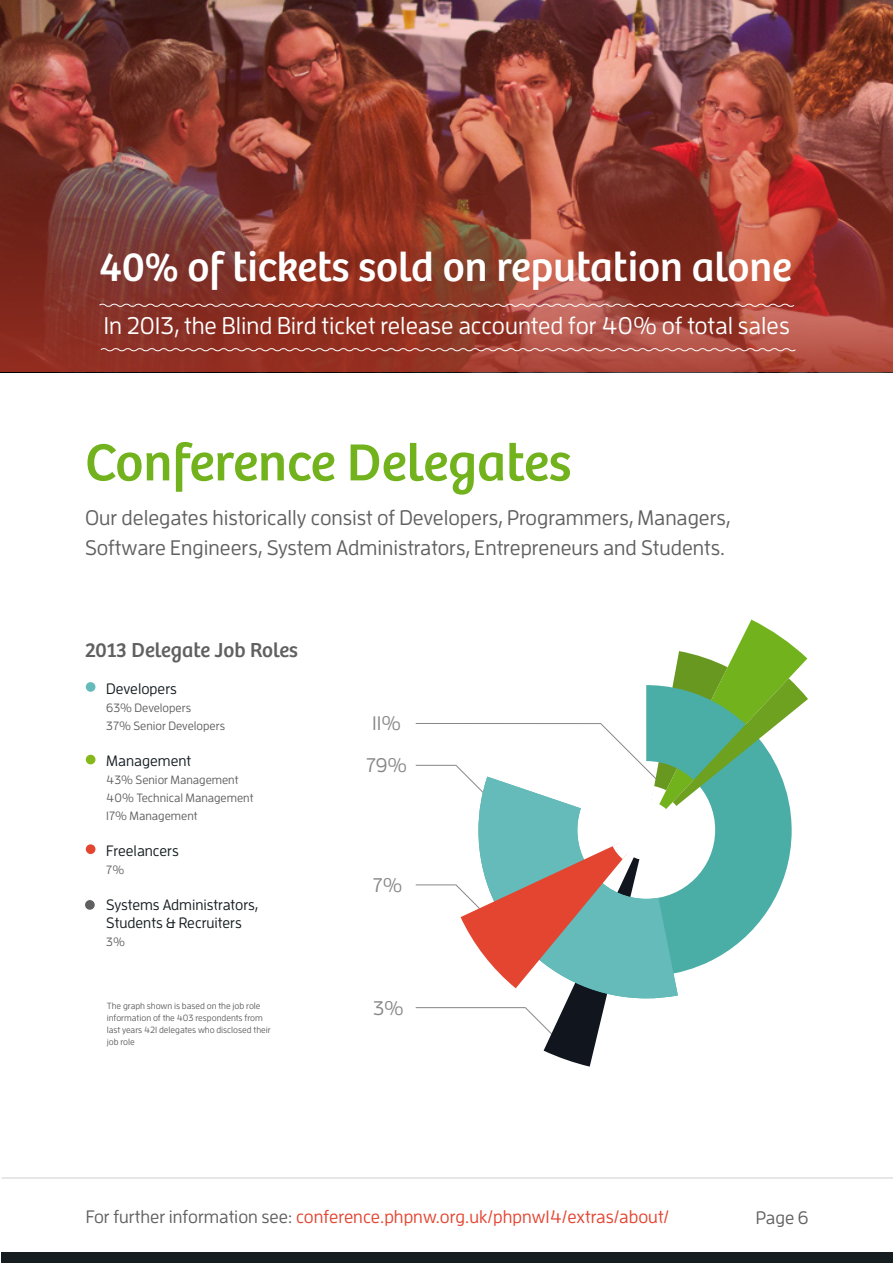
<style>
.page{position:relative;width:893px;height:1263px;background:#fff}
.page>*{position:absolute;margin:0;border:0;box-sizing:border-box;transform-origin:0 0}
.TOC_Title{font:54px "Bree";color:#72b21d}
.TOC_Body_Text{font:42.3px "Bree";color:#fff}
.Paragraph_Style{font:500 24px "Enzo OT";color:#fff}
.TOC_Body_Text-2{font:500 21px/30px "Enzo OT";color:#616060}
.Paragraph_Style-2{font:21px "Bree";color:#616060}
.t1{font:500 19.65px/42.2px "Enzo OT";color:#878787;text-align:center}
.Paragraph_Style-3{font:500 18px "Enzo OT";color:#e34531}
.Paragraph_Style-4{font:500 18px "Enzo OT";color:#616060}
.Paragraph_Style-5{font:500 15px "Enzo OT";color:#151d21}
.Paragraph_Style-6{font:500 12px "Enzo OT";color:#616060}
.Paragraph_Style-7{font:500 9px/12px "Enzo OT";color:#616060}
.s1{color:#616060}
</style>
<div class="page">
<div style="left:86px;top:682px;width:9px;height:10px;background:#64bbba;border-radius:50%"></div>
<div style="left:86px;top:755px;width:9px;height:9px;background:#85b818;border-radius:50%"></div>
<div style="left:86px;top:844px;width:9px;height:10px;background:#e34531;border-radius:50%"></div>
<div style="left:85px;top:900px;width:10px;height:10px;background:#616060;border-radius:50%"></div>
<svg style="left:415px;top:620px;width:393px;height:446px"></svg>
<img style="left:0;top:1px;width:893px;height:371px">
<svg style="left:100px;top:347px;width:696px;height:5px;background:#b4685e"></svg>
<svg style="left:98px;top:303px;width:697px;height:5px;background:#ac645a"></svg>
<div style="left:2px;top:1252px;width:891px;height:11px;background:#151d21"></div>
<hr style="left:2px;top:1177px;width:891px;height:1px;background:#616060">
<p class="TOC_Body_Text" style="left:99px;top:242px;width:694px">40% of tickets sold on reputation alone</p>
<p class="Paragraph_Style" style="left:104px;top:311px;width:687px">In 2013, the Blind Bird ticket release accounted for 40% of total sales</p>
<p class="TOC_Title" style="left:85px;top:431px;width:488px">Conference Delegates</p>
<p class="TOC_Body_Text-2" style="left:85px;top:503px;width:647px">Our delegates historically consist of Developers, Programmers, Managers,<br>Software Engineers, System Administrators, Entrepreneurs and Students.</p>
<p class="Paragraph_Style-2" style="left:85px;top:637px;width:214px">2013 Delegate Job Roles</p>
<p class="Paragraph_Style-5" style="left:106px;top:680px;width:72px">Developers</p>
<p class="Paragraph_Style-6" style="left:106px;top:700px;width:86px">63% Developers</p>
<p class="Paragraph_Style-6" style="left:106px;top:718px;width:120px">37% Senior Developers</p>
<p class="Paragraph_Style-5" style="left:106px;top:752px;width:86px">Management</p>
<p class="Paragraph_Style-6" style="left:106px;top:772px;width:134px">43% Senior Management</p>
<p class="Paragraph_Style-6" style="left:106px;top:790px;width:149px">40% Technical Management</p>
<p class="Paragraph_Style-6" style="left:106px;top:808px;width:93px">17% Management</p>
<p class="Paragraph_Style-5" style="left:106px;top:842px;width:74px">Freelancers</p>
<p class="Paragraph_Style-6" style="left:106px;top:862px;width:20px">7%</p>
<p class="Paragraph_Style-5" style="left:106px;top:896px;width:153px">Systems Administrators,</p>
<p class="Paragraph_Style-5" style="left:106px;top:914px;width:137px">Students &amp; Recruiters</p>
<p class="Paragraph_Style-6" style="left:106px;top:934px;width:20px">3%</p>
<p class="Paragraph_Style-7" style="left:107px;top:999px;width:155px">The graph shown is based on the job role</p>
<p class="Paragraph_Style-7" style="left:107px;top:1011px;width:166px">information of the 403 respondents from last years 421 delegates who disclosed their job role</p>
<p class="t1" style="left:366px;top:702px;width:42px">11%<br>79%</p>
<p class="t1" style="left:373px;top:863px;width:31px">7%</p>
<p class="t1" style="left:373px;top:986px;width:32px">3%</p>
<p class="Paragraph_Style-3" style="left:86px;top:1206px;width:585px"><span class="s1">For further information see:</span> conference.phpnw.org.uk/phpnw14/extras/about/</p>
<p class="Paragraph_Style-4" style="left:756px;top:1207px;width:54px">Page 6</p>
</div>
